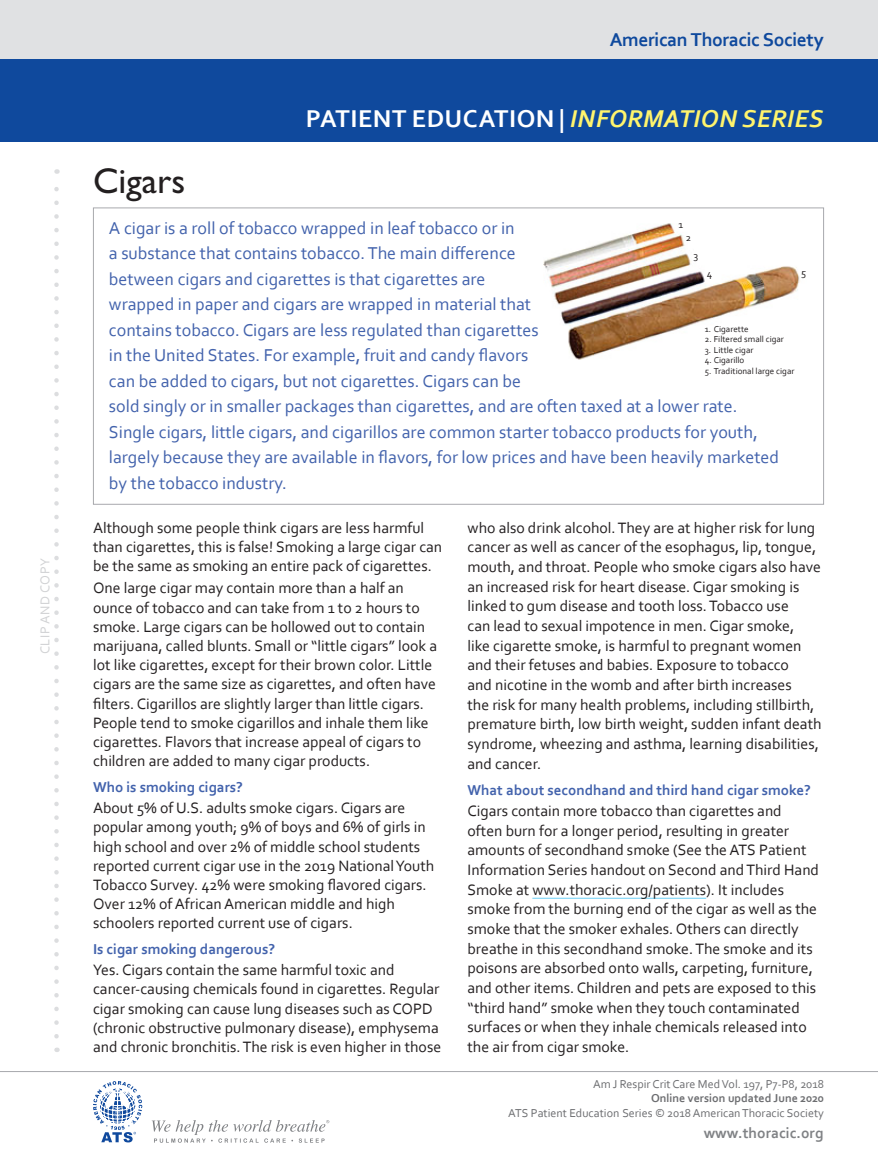
<style>
.page{position:relative;width:878px;height:1175px;background:#fff}
.page>*{position:absolute;margin:0;border:0;box-sizing:border-box;transform-origin:0 0}
.Headline{font:36px "Gill Sans Std";color:#231f20}
.t1{font:700 25.5px "Corbel";letter-spacing:.02em;color:#fff}
.t2{font:700 19.5px "Corbel";letter-spacing:-.02em;color:#0f499d}
.Intro_Paragraph{font:18px/25.5px "Corbel";color:#4262ac}
.Body{font:15.75px/19.6px "Corbel";color:#231f20}
.t3{font:700 15.45px "Corbel";color:#808285}
.Body_Headline{font:700 15px "Corbel";color:#4262ac}
.t4{font:13.5px "Corbel";letter-spacing:.04em;color:#d1d2d4}
.t5{font:12px "Corbel";color:#6c6d70}
.Citation_Online_Upda{font:700 12px "Corbel";color:#6c6d70}
.t6{font:10.5px "Corbel";color:#231f20}
.t7{font:9px "Corbel";color:#231f20}
.s1{font-style:italic;color:#fff46d}
</style>
<div class="page">
<div style="left:0;top:0;width:878px;height:59px;background:#e0e1e3"></div>
<div style="left:0;top:59px;width:878px;height:83px;background:#0f499d"></div>
<svg style="left:54px;top:169px;width:5px;height:867px"></svg>
<svg style="left:152px;top:1120px;width:177px;height:22px"></svg>
<svg style="left:93px;top:1081px;width:49px;height:61px"></svg>
<hr style="left:0;top:1071px;width:878px;height:1px;background:#a8a9ad">
<hr style="left:532px;top:898px;width:174px;height:1px;background:#6bcff6">
<img style="left:544px;top:223px;width:256px;height:137px">
<p class="t4" style="left:37px;top:654px;width:98px;rotate:-90deg">CLIP AND COPY</p>
<p class="t2" style="left:609px;top:27px;width:216px">American Thoracic Society</p>
<p class="t1" style="left:306px;top:103px;width:519px">PATIENT EDUCATION | <span class="s1">INFORMATION SERIES</span></p>
<p class="Headline" style="left:93px;top:160px;width:94px">Cigars</p>
<p class="Intro_Paragraph" style="left:109px;top:214px;width:671px">A cigar is a roll of tobacco wrapped in leaf tobacco or in<br>a substance that contains tobacco. The main difference<br>between cigars and cigarettes is that cigarettes are<br>wrapped in paper and cigars are wrapped in material that<br>contains tobacco. Cigars are less regulated than cigarettes<br>in the United States. For example, fruit and candy flavors<br>can be added to cigars, but not cigarettes. Cigars can be<br>sold singly or in smaller packages than cigarettes, and are often taxed at a lower rate.<br>Single cigars, little cigars, and cigarillos are common starter tobacco products for youth, largely because they are available in flavors, for low prices and have been heavily marketed by the tobacco industry.</p>
<p class="t6" style="left:678px;top:218px;width:6px">1</p>
<p class="t6" style="left:685px;top:231px;width:7px">2</p>
<p class="t6" style="left:693px;top:249px;width:6px">3</p>
<p class="t6" style="left:706px;top:267px;width:7px">4</p>
<p class="t6" style="left:801px;top:266px;width:7px">5</p>
<p class="t7" style="left:704px;top:323px;width:45px">1. Cigarette</p>
<p class="t7" style="left:704px;top:334px;width:81px">2. Filtered small cigar</p>
<p class="t7" style="left:704px;top:344px;width:50px">3. Little cigar</p>
<p class="t7" style="left:704px;top:355px;width:41px">4. Cigarillo</p>
<p class="t7" style="left:704px;top:365px;width:91px">5. Traditional large cigar</p>
<p class="Body" style="left:93px;top:517px;width:351px;line-height:19.2px">Although some people think cigars are less harmful than cigarettes, this is false! Smoking a large cigar can be the same as smoking an entire pack of cigarettes.</p>
<p class="Body" style="left:93px;top:578px;width:345px;line-height:19.2px">One large cigar may contain more than a half an ounce of tobacco and can take from 1 to 2 hours to smoke. Large cigars can be hollowed out to contain marijuana, called blunts. Small or “little cigars” look a lot like cigarettes, except for their brown color. Little cigars are the same size as cigarettes, and often have filters. Cigarillos are slightly larger than little cigars.<br>People tend to smoke cigarillos and inhale them like cigarettes. Flavors that increase appeal of cigars to children are added to many cigar products.</p>
<p class="Body_Headline" style="left:93px;top:778px;width:151px">Who is smoking cigars?</p>
<p class="Body" style="left:93px;top:798px;width:343px;line-height:19.2px">About 5% of U.S. adults smoke cigars. Cigars are popular among youth; 9% of boys and 6% of girls in high school and over 2% of middle school students reported current cigar use in the 2019 National Youth Tobacco Survey. 42% were smoking flavored cigars.<br>Over 12% of African American middle and high schoolers reported current use of cigars.</p>
<p class="Body_Headline" style="left:93px;top:940px;width:184px">Is cigar smoking dangerous?</p>
<p class="Body" style="left:93px;top:960px;width:350px;line-height:19.2px">Yes. Cigars contain the same harmful toxic and cancer-causing chemicals found in cigarettes. Regular cigar smoking can cause lung diseases such as COPD (chronic obstructive pulmonary disease), emphysema and chronic bronchitis. The risk is even higher in those</p>
<p class="Body" style="left:467px;top:517px;width:355px">who also drink alcohol. They are at higher risk for lung cancer as well as cancer of the esophagus, lip, tongue, mouth, and throat. People who smoke cigars also have an increased risk for heart disease. Cigar smoking is linked to gum disease and tooth loss. Tobacco use<br>can lead to sexual impotence in men. Cigar smoke,<br>like cigarette smoke, is harmful to pregnant women and their fetuses and babies. Exposure to tobacco<br>and nicotine in the womb and after birth increases<br>the risk for many health problems, including stillbirth, premature birth, low birth weight, sudden infant death syndrome, wheezing and asthma, learning disabilities, and cancer.</p>
<p class="Body_Headline" style="left:467px;top:780px;width:345px">What about secondhand and third hand cigar smoke?</p>
<p class="Body" style="left:467px;top:800px;width:353px">Cigars contain more tobacco than cigarettes and often burn for a longer period, resulting in greater amounts of secondhand smoke (See the ATS Patient Information Series handout on Second and Third Hand Smoke at www.thoracic.org/patients). It includes smoke from the burning end of the cigar as well as the smoke that the smoker exhales. Others can directly breathe in this secondhand smoke. The smoke and its poisons are absorbed onto walls, carpeting, furniture, and other items. Children and pets are exposed to this “third hand” smoke when they touch contaminated surfaces or when they inhale chemicals released into the air from cigar smoke.</p>
<p class="t5" style="left:593px;top:1076px;width:232px">Am J Respir Crit Care Med Vol. 197, P7-P8, 2018</p>
<p class="Citation_Online_Upda" style="left:651px;top:1091px;width:174px">Online version updated June 2020</p>
<p class="t5" style="left:508px;top:1105px;width:317px">ATS Patient Education Series © 2018 American Thoracic Society</p>
<p class="t3" style="left:703px;top:1123px;width:121px">www.thoracic.org</p>
</div>
